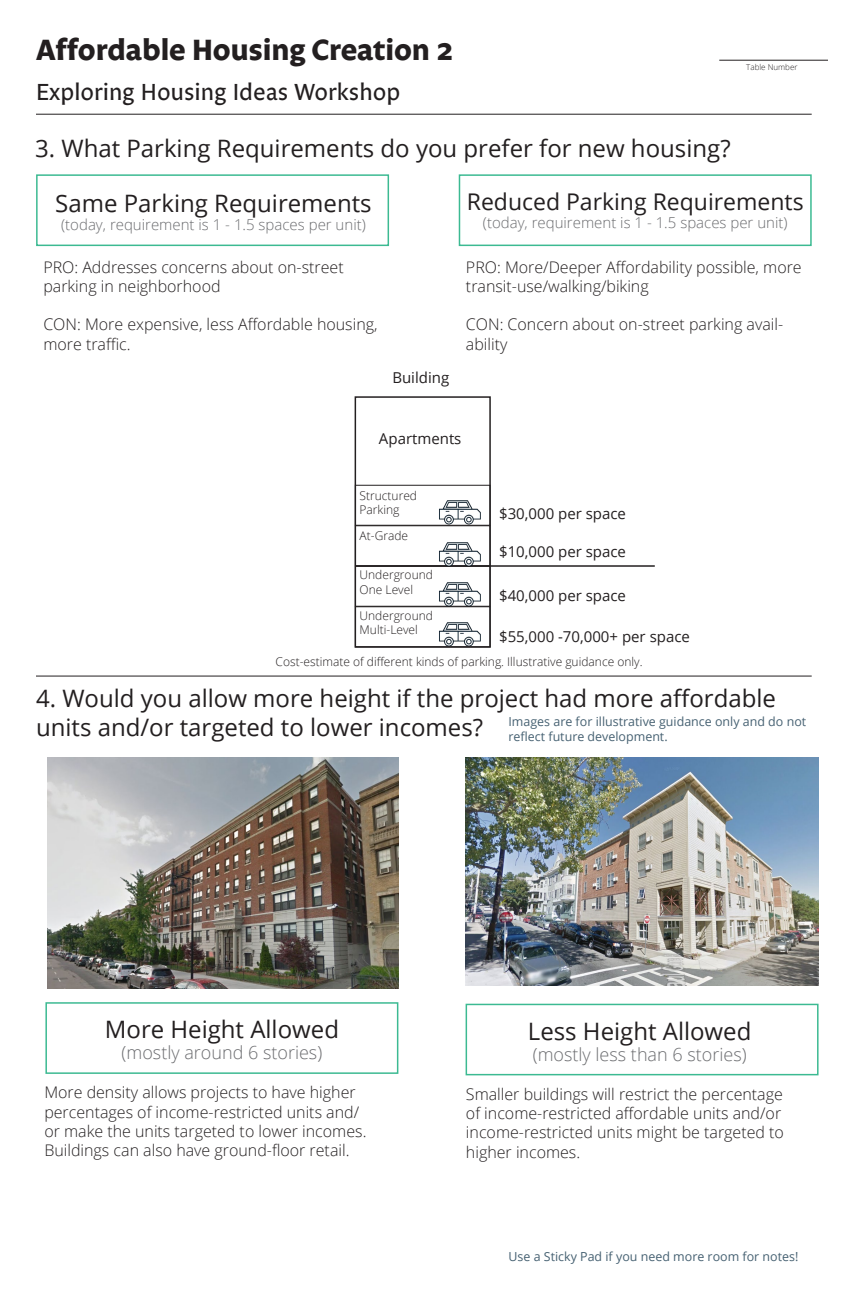
<style>
.page{position:relative;width:864px;height:1296px;background:#fff}
.page>*{position:absolute;margin:0;border:0;box-sizing:border-box;transform-origin:0 0}
.t1{font:700 30px "Legato OT";color:#231f20}
.t2{font:24px/28.8px "Open Sans";color:#231f20}
.t3{font:24px "Legato OT";color:#231f20}
.t4{font:23px "Open Sans";color:#231f20}
.smaller_text{font:300 18px "Open Sans";color:#6c6d70}
.smaller_text-2{font:300 16px/19.2px "Open Sans";color:#231f20}
.t5{font:15px "Open Sans";color:#231f20}
.t6{font:300 15px "Open Sans";color:#6c6d70}
.Text_-_8_copy{font:12.45px/14.9px "Open Sans";color:#466172}
.t7{font:300 12px/14.4px "Open Sans";color:#231f20}
.t8{font:300 8px "Open Sans";color:#231f20}
</style>
<div class="page">
<hr style="left:719px;top:60px;width:109px;height:1px;background:#231f20">
<hr style="left:36px;top:114px;width:776px;height:1px;background:#231f20">
<div style="left:36px;top:174px;width:353px;height:72px;border:2px solid #3cba92"></div>
<div style="left:459px;top:174px;width:353px;height:72px;border:2px solid #3cba92"></div>
<hr style="left:36px;top:676px;width:776px;height:1px;background:#231f20">
<div style="left:45px;top:1002px;width:353px;height:72px;border:2px solid #3cba92"></div>
<div style="left:466px;top:1004px;width:353px;height:71px;border:2px solid #3cba92"></div>
<div style="left:355px;top:566px;width:135px;height:41px;border:1px solid #231f20"></div>
<div style="left:355px;top:485px;width:135px;height:41px;border:1px solid #231f20"></div>
<hr style="left:356px;top:565px;width:299px;height:2px;background:#231f20">
<img style="left:439px;top:622px;width:42px;height:23px">
<img style="left:419px;top:582px;width:64px;height:25px">
<img style="left:439px;top:542px;width:42px;height:24px">
<img style="left:419px;top:500px;width:64px;height:25px">
<div style="left:355px;top:396px;width:136px;height:252px;border:2px solid #231f20"></div>
<img style="left:47px;top:758px;width:351px;height:230px">
<img style="left:466px;top:758px;width:353px;height:227px">
<p class="t1" style="left:36px;top:33px;width:419px">Affordable Housing Creation 2</p>
<p class="t3" style="left:36px;top:78px;width:366px">Exploring Housing Ideas Workshop</p>
<p class="t8" style="left:746px;top:62px;width:53px">Table Number</p>
<p class="t2" style="left:35px;top:133px;width:697px">3. What Parking Requirements do you prefer for new housing?</p>
<p class="t2" style="left:55px;top:188px;width:318px">Same Parking Requirements</p>
<p class="t6" style="left:61px;top:214px;width:306px">(today, requirement is 1 - 1.5 spaces per unit)</p>
<p class="t4" style="left:467px;top:186px;width:338px">Reduced Parking Requirements</p>
<p class="t6" style="left:483px;top:212px;width:306px">(today, requirement is 1 - 1.5 spaces per unit)</p>
<p class="smaller_text-2" style="left:43px;top:257px;width:302px">PRO: Addresses concerns about on-street parking in neighborhood</p>
<p class="smaller_text-2" style="left:43px;top:315px;width:336px">CON: More expensive, less Affordable housing, more traffic.</p>
<p class="t5" style="left:392px;top:367px;width:58px">Building</p>
<p class="smaller_text-2" style="left:466px;top:257px;width:337px">PRO: More/Deeper Affordability possible, more transit-use/walking/biking</p>
<p class="smaller_text-2" style="left:466px;top:315px;width:319px">CON: Concern about on-street parking avail&shy;ability</p>
<p class="t5" style="left:379px;top:428px;width:84px">Apartments</p>
<p class="t7" style="left:360px;top:488px;width:59px">Structured<br>Parking</p>
<p class="t7" style="left:360px;top:528px;width:50px">At-Grade</p>
<p class="t7" style="left:360px;top:567px;width:75px">Underground</p>
<p class="t7" style="left:360px;top:582px;width:55px">One Level</p>
<p class="t7" style="left:360px;top:608px;width:75px">Underground</p>
<p class="t7" style="left:360px;top:622px;width:60px">Multi-Level</p>
<p class="t7" style="left:276px;top:654px;width:369px">Cost-estimate of different kinds of parking. Illustrative guidance only.</p>
<p class="t5" style="left:499px;top:504px;width:128px">$30,000 per space</p>
<p class="t5" style="left:499px;top:542px;width:128px">$10,000 per space</p>
<p class="t5" style="left:499px;top:585px;width:128px">$40,000 per space</p>
<p class="t5" style="left:499px;top:626px;width:192px">$55,000 -70,000+ per space</p>
<p class="t2" style="left:36px;top:684px;width:742px">4. Would you allow more height if the project had more affordable units and/or targeted to lower incomes?</p>
<p class="Text_-_8_copy" style="left:508px;top:714px;width:299px">Images are for illustrative guidance only and do not reflect future development.</p>
<p class="t2" style="left:105px;top:1014px;width:236px">More Height Allowed</p>
<p class="smaller_text" style="left:122px;top:1041px;width:202px">(mostly around 6 stories)</p>
<p class="t2" style="left:528px;top:1016px;width:225px">Less Height Allowed</p>
<p class="smaller_text" style="left:533px;top:1042px;width:215px">(mostly less than 6 stories)</p>
<p class="smaller_text-2" style="left:44px;top:1083px;width:324px">More density allows projects to have higher percentages of income-restricted units and/ or make the units targeted to lower incomes.<br>Buildings can also have ground-floor retail.</p>
<p class="smaller_text-2" style="left:466px;top:1084px;width:319px">Smaller buildings will restrict the percentage of income-restricted affordable units and/or income-restricted units might be targeted to higher incomes.</p>
<p class="Text_-_8_copy" style="left:508px;top:1248px;width:291px">Use a Sticky Pad if you need more room for notes!</p>
</div>
